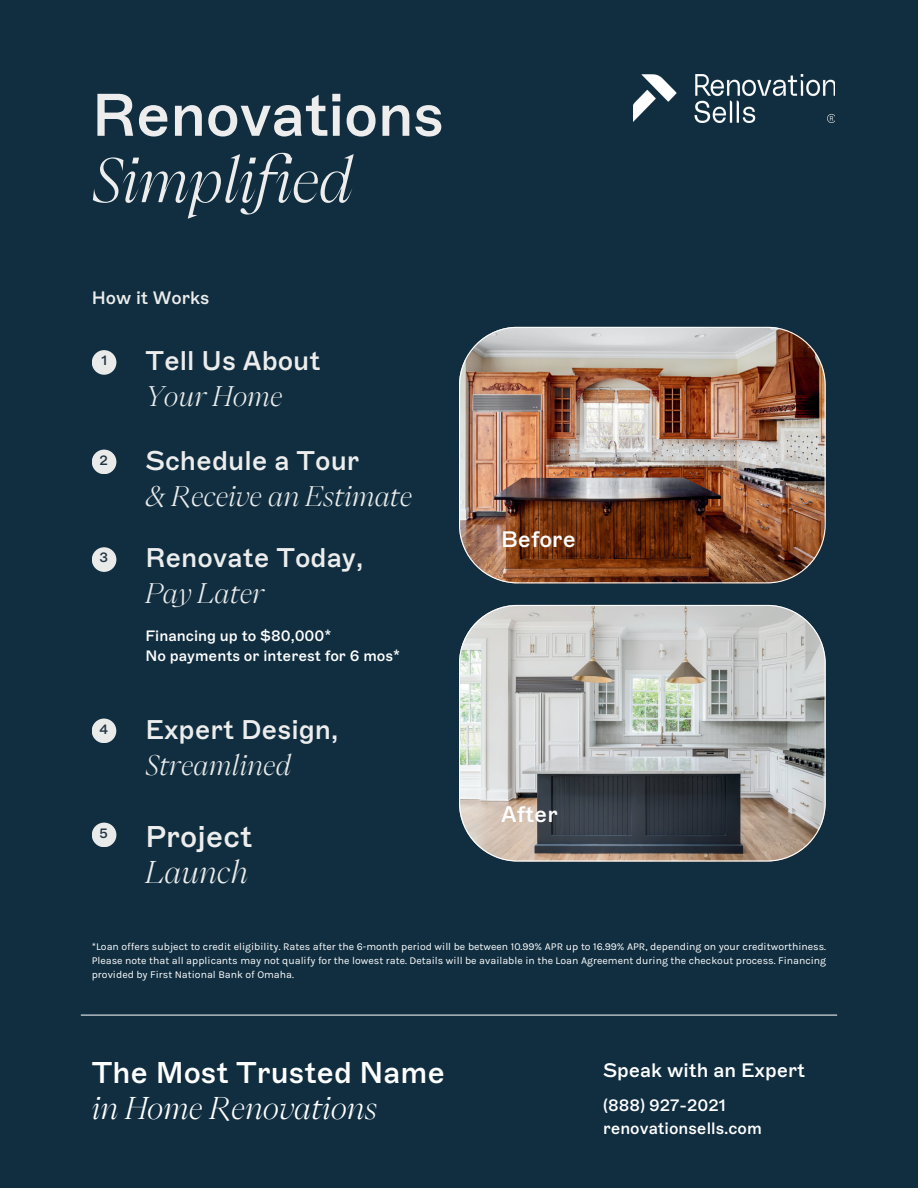
<style>
.page{position:relative;width:918px;height:1188px;background:#102e40}
.page>*{position:absolute;margin:0;border:0;box-sizing:border-box;transform-origin:0 0}
.t1{font:500 60px "ABC Marfa";letter-spacing:-.01em;color:#ecedec}
.t2{font:italic 300 60px "PP Eiko";letter-spacing:-.01em;color:#ecedec}
.t3{font:500 30px "ABC Marfa";color:#fff}
.t4{font:italic 300 30px "PP Eiko";color:#fff}
.t5{font:500 30px "ABC Marfa";color:#ecedec}
.t6{font:italic 300 30px "PP Eiko";color:#ecedec}
.t7{font:500 27px "ABC Marfa";color:#ecedec}
.t8{font:italic 300 27px "PP Eiko";color:#ecedec}
.t9{font:500 22.35px "ABC Marfa";color:#fff}
.t10{font:500 19.5px "ABC Marfa";color:#fff}
.t11{font:500 18px "ABC Marfa";color:#ecedec}
.t12{font:500 16.5px "ABC Marfa";color:#fff}
.t13{font:500 15px/20.2px "ABC Marfa";color:#fff}
.t14{font:500 13.5px "ABC Marfa";color:#203241}
.t15{font:10.5px/14px "Karla";color:#fff;text-align:justify}
</style>
<div class="page">
<hr style="left:81px;top:1015px;width:756px;height:1px;background:#e9eaea">
<div style="left:92px;top:350px;width:24px;height:25px;background:#e9eaea;border-radius:50%"></div>
<div style="left:92px;top:719px;width:24px;height:24px;background:#e9eaea;border-radius:50%"></div>
<div style="left:92px;top:450px;width:24px;height:24px;background:#e9eaea;border-radius:50%"></div>
<div style="left:92px;top:823px;width:24px;height:24px;background:#e9eaea;border-radius:50%"></div>
<div style="left:92px;top:547px;width:24px;height:25px;background:#e9eaea;border-radius:50%"></div>
<img style="left:633px;top:75px;width:202px;height:47px">
<img style="left:459px;top:327px;width:367px;height:256px">
<svg style="left:459px;top:605px;width:367px;height:257px;background:#a4a6a4"></svg>
<h1 class="t1" style="left:92px;top:79px;width:354px">Renovations</h1>
<h1 class="t2" style="left:92px;top:134px;width:262px">Simplified</h1>
<h3 class="t11" style="left:92px;top:287px;width:119px">How it Works</h3>
<p class="t14" style="left:101px;top:353px;width:7px">1</p>
<h3 class="t7" style="left:145px;top:345px;width:176px">Tell Us About</h3>
<h3 class="t8" style="left:145px;top:376px;width:139px">Your Home</h3>
<p class="t14" style="left:100px;top:452px;width:10px">2</p>
<h3 class="t7" style="left:145px;top:444px;width:216px">Schedule a Tour</h3>
<h3 class="t8" style="left:145px;top:475px;width:268px">&amp; Receive an Estimate</h3>
<p class="t14" style="left:100px;top:550px;width:10px">3</p>
<h3 class="t7" style="left:145px;top:542px;width:219px">Renovate Today,</h3>
<h3 class="t9" style="left:501px;top:526px;width:76px">Before</h3>
<h3 class="t8" style="left:145px;top:573px;width:120px">Pay Later</h3>
<h3 class="t13" style="left:145px;top:626px;width:256px">Financing up to $80,000*<br>No payments or interest for 6 mos*</h3>
<p class="t14" style="left:100px;top:721px;width:10px">4</p>
<h3 class="t7" style="left:145px;top:713px;width:194px">Expert Design,</h3>
<h3 class="t8" style="left:145px;top:744px;width:147px">Streamlined</h3>
<h3 class="t9" style="left:501px;top:801px;width:58px">After</h3>
<p class="t14" style="left:100px;top:825px;width:10px">5</p>
<h2 class="t5" style="left:145px;top:818px;width:108px">Project</h2>
<h2 class="t6" style="left:145px;top:848px;width:104px">Launch</h2>
<p class="t15" style="left:92px;top:940px;width:736px">*Loan offers subject to credit eligibility. Rates after the 6-month period will be between 10.99% APR up to 16.99% APR, depending on your creditworthiness.<br>Please note that all applicants may not qualify for the lowest rate. Details will be available in the Loan Agreement during the checkout process. Financing provided by First National Bank of Omaha.</p>
<h2 class="t3" style="left:92px;top:1055px;width:355px">The Most Trusted Name</h2>
<h2 class="t4" style="left:92px;top:1085px;width:287px">in Home Renovations</h2>
<h3 class="t10" style="left:603px;top:1059px;width:204px">Speak with an Expert</h3>
<h3 class="t12" style="left:603px;top:1095px;width:124px">(888) 927-2021</h3>
<h3 class="t12" style="left:603px;top:1118px;width:160px">renovationsells.com</h3>
</div>
